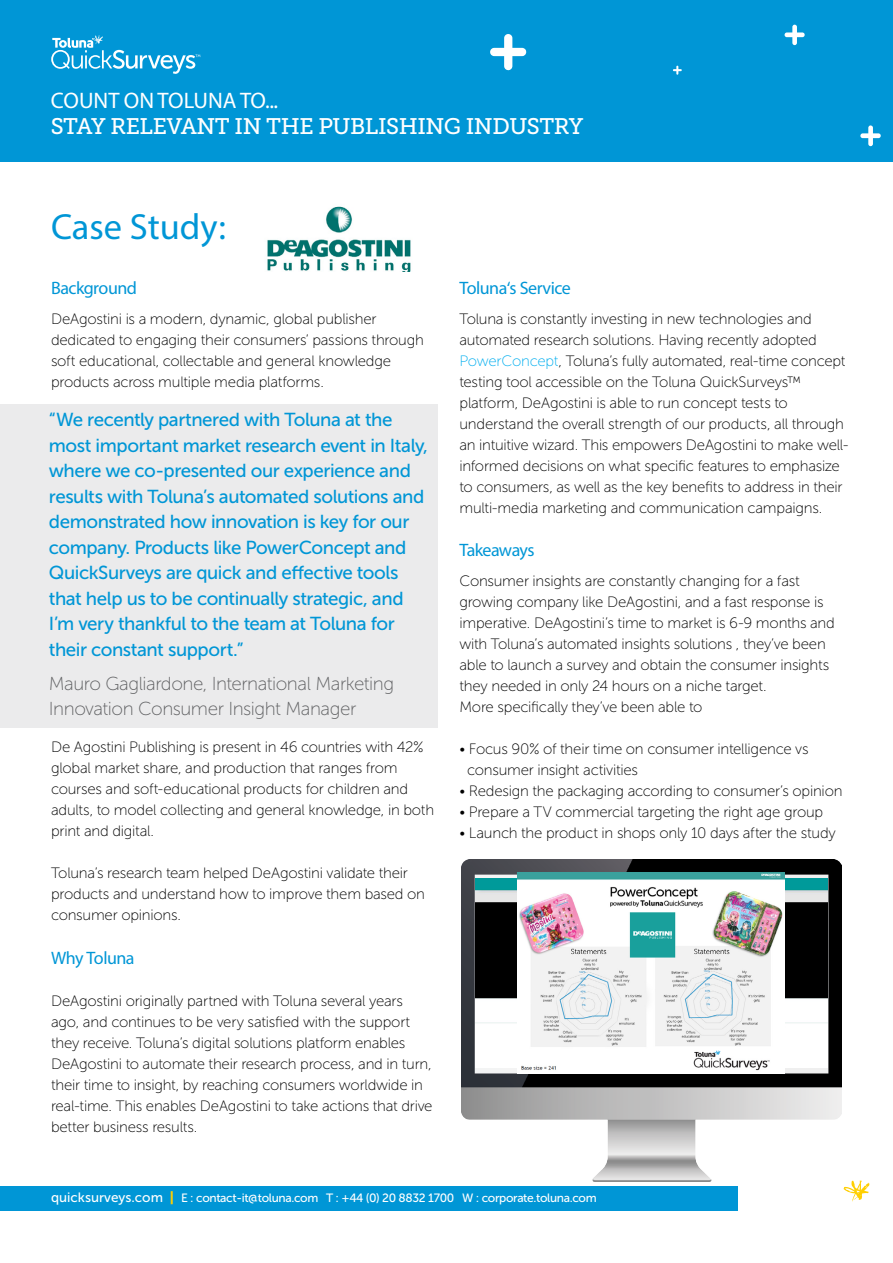
<style>
.page{position:relative;width:893px;height:1263px;background:#fff}
.page>*{position:absolute;margin:0;border:0;box-sizing:border-box;transform-origin:0 0}
.t1{font:36.45px "Myriad Pro";color:#0096d6}
.t2{font:22.5px "Museo Slab 500";letter-spacing:-.02em;color:#fff}
.t3{font:22.5px "Myriad Pro";color:#fff}
.t4{font:18.75px/25.5px "Museo Sans 500";letter-spacing:-.025em;color:#0096d6}
.t5{font:18.75px/25.5px "Museo Sans 100";letter-spacing:-.025em;color:#5f6062}
.t6{font:18px "Myriad Pro";letter-spacing:-.03em;color:#0096d6}
.t7{font:15px/21px "Museo Sans 100";letter-spacing:-.015em;color:#000}
.t8{font:12px "Museo Sans 500";letter-spacing:-.03em;color:#fff}
.s1{color:#00aeef}
.s2{font-size:13.5px}
.s3{font-family:"Museo Sans 900";font-size:13.5px;color:#ffcf01}
</style>
<div class="page">
<div style="left:0;top:0;width:893px;height:162px;background:#0096d6"></div>
<svg style="left:490px;top:34px;width:37px;height:37px"></svg>
<svg style="left:784px;top:24px;width:21px;height:21px"></svg>
<svg style="left:673px;top:66px;width:9px;height:9px"></svg>
<svg style="left:860px;top:125px;width:21px;height:21px"></svg>
<svg style="left:51px;top:35px;width:149px;height:39px"></svg>
<div style="left:0;top:1187px;width:738px;height:24px;background:#0096d6"></div>
<svg style="left:843px;top:1180px;width:27px;height:22px"></svg>
<div style="left:0;top:404px;width:438px;height:324px;background:#ebebec"></div>
<img style="left:267px;top:206px;width:144px;height:66px">
<img style="left:461px;top:860px;width:380px;height:322px">
<img style="left:475px;top:879px;width:352px;height:189px">
<img style="left:517px;top:872px;width:268px;height:202px">
<h2 class="t3" style="left:51px;top:87px;width:229px">COUNT ON TOLUNA TO...</h2>
<h2 class="t2" style="left:51px;top:113px;width:534px">STAY RELEVANT IN THE PUBLISHING INDUSTRY</h2>
<h1 class="t1" style="left:51px;top:205px;width:176px">Case Study:</h1>
<p class="t6" style="left:51px;top:277px;width:88px">Background</p>
<p class="t7" style="left:51px;top:308px;width:374px">DeAgostini is a modern, dynamic, global publisher dedicated to engaging their consumers’ passions through soft educational, collectable and general knowledge products across multiple media platforms.</p>
<p class="t4" style="left:49px;top:407px;width:381px">“We recently partnered with Toluna at the most important market research event in Italy, where we co-presented our experience and results with Toluna’s automated solutions and demonstrated how innovation is key for our company. Products like PowerConcept and QuickSurveys are quick and effective tools that help us to be continually strategic, and I’m very thankful to the team at Toluna for their constant support.”</p>
<p class="t5" style="left:49px;top:671px;width:347px">Mauro Gagliardone, International Marketing<br>Innovation Consumer Insight Manager</p>
<p class="t7" style="left:51px;top:737px;width:385px">De Agostini Publishing is present in 46 countries with 42% global market share, and production that ranges from courses and soft-educational products for children and adults, to model collecting and general knowledge, in both print and digital.</p>
<p class="t7" style="left:51px;top:863px;width:375px">Toluna’s research team helped DeAgostini validate their products and understand how to improve them based on consumer opinions.</p>
<p class="t6" style="left:51px;top:947px;width:85px">Why Toluna</p>
<p class="t7" style="left:51px;top:991px;width:383px">DeAgostini originally partned with Toluna several years ago, and continues to be very satisfied with the support they receive. Toluna’s digital solutions platform enables DeAgostini to automate their research process, and in turn, their time to insight, by reaching consumers worldwide in real-time. This enables DeAgostini to take actions that drive better business results.</p>
<p class="t6" style="left:459px;top:277px;width:113px">Toluna‘s Service</p>
<p class="t7" style="left:459px;top:308px;width:391px">Toluna is constantly investing in new technologies and automated research solutions. Having recently adopted <span class="s1">PowerConcept</span>, Toluna’s fully automated, real-time concept testing tool accessible on the Toluna QuickSurveys™ platform, DeAgostini is able to run concept tests to understand the overall strength of our products, all through an intuitive wizard. This empowers DeAgostini to make well&shy;informed decisions on what specific features to emphasize to consumers, as well as the key benefits to address in their multi-media marketing and communication campaigns.</p>
<p class="t6" style="left:459px;top:539px;width:77px">Takeaways</p>
<p class="t7" style="left:459px;top:570px;width:377px">Consumer insights are constantly changing for a fast growing company like DeAgostini, and a fast response is imperative. DeAgostini’s time to market is 6-9 months and with Toluna’s automated insights solutions , they’ve been able to launch a survey and obtain the consumer insights they needed in only 24 hours on a niche target.<br>More specifically they’ve been able to</p>
<p class="t7" style="left:467px;top:738px;width:343px;text-indent:-8px">• Focus 90% of their time on consumer intelligence vs consumer insight activities</p>
<p class="t7" style="left:459px;top:780px;width:385px">• Redesign the packaging according to consumer’s opinion</p>
<p class="t7" style="left:459px;top:801px;width:365px">• Prepare a TV commercial targeting the right age group</p>
<p class="t7" style="left:459px;top:822px;width:378px">• Launch the product in shops only 10 days after the study</p>
<p class="t8" style="left:51px;top:1192px;width:547px"><span class="s2">quicksurveys.com</span> <span class="s3">|</span> E : contact-it@toluna.com T : +44 (0) 20 8832 1700 W : corporate.toluna.com</p>
</div>
